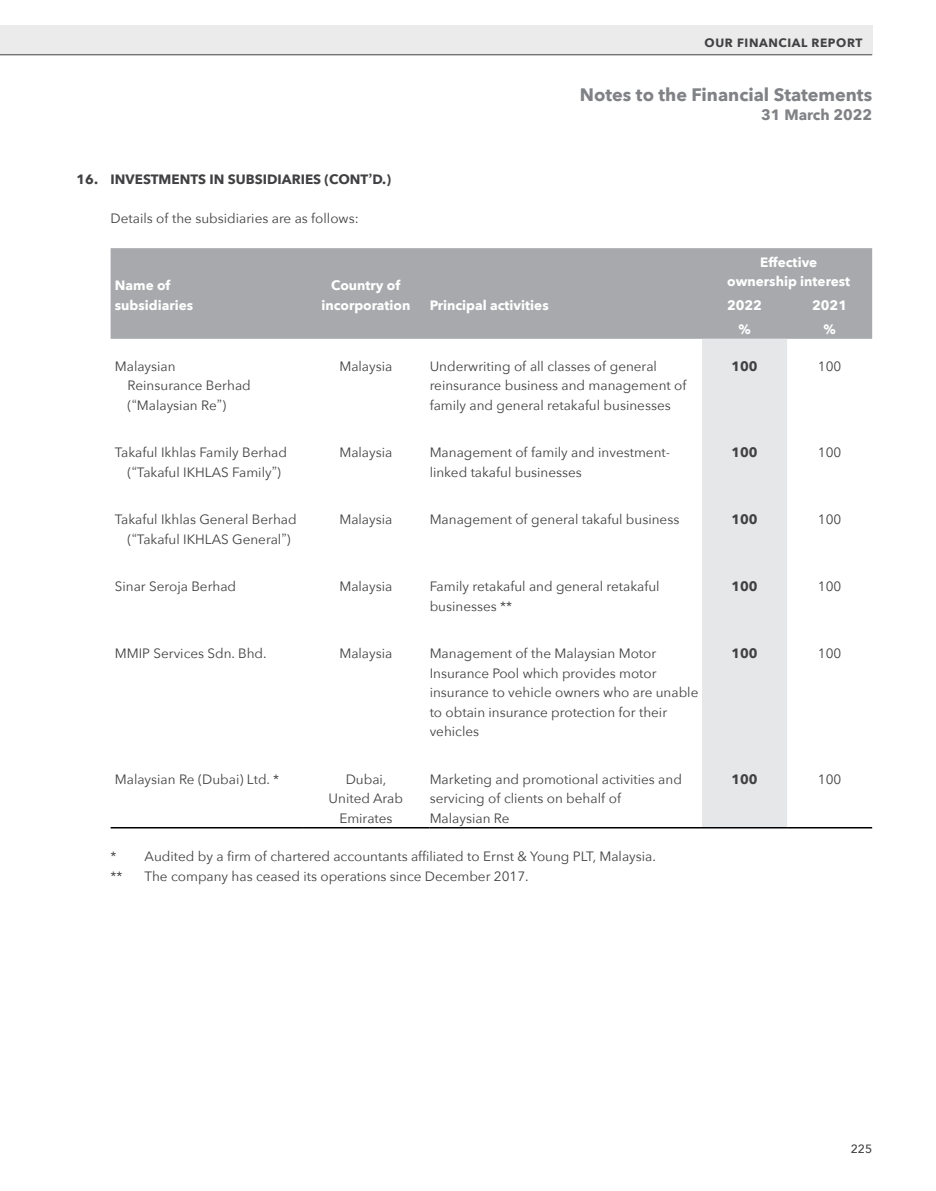
<style>
.page{position:relative;width:936px;height:1191px;background:#fff}
.page>*{position:absolute;margin:0;border:0;box-sizing:border-box;transform-origin:0 0}
.t1{font:700 18px "Avenir Next";color:#808285}
.t2{font:700 15px "Avenir Next";color:#808285}
.t3{font:13.5px/19.5px "Avenir Next";color:#414042}
.t4{font:700 13.5px/19.5px "Avenir Next";color:#fff;text-align:center}
.t5{font:700 13.5px "Avenir Next";color:#414042}
.t6{font:700 12px "Avenir Next";letter-spacing:.05em;color:#414042}
.t7{font:500 12px "Avenir Next";color:#414042}
.s1{font-family:"Caecilia LT Std"}
.s2{font-family:"Caecilia LT Std";font-weight:300}
</style>
<div class="page">
<div style="left:0;top:26px;width:872px;height:29px;background:#ebebec"></div>
<hr style="left:0;top:54px;width:872px;height:1px;background:#414042">
<div style="left:111px;top:248px;width:761px;height:91px;background:#a7a9ac"></div>
<div style="left:702px;top:339px;width:85px;height:488px;background:#e6e7e8"></div>
<hr style="left:111px;top:827px;width:191px;height:1px;background:#000">
<hr style="left:302px;top:827px;width:127px;height:1px;background:#000">
<hr style="left:429px;top:827px;width:273px;height:1px;background:#000">
<hr style="left:702px;top:827px;width:85px;height:1px;background:#000">
<hr style="left:787px;top:827px;width:85px;height:1px;background:#000">
<p class="t6" style="left:704px;top:32px;width:159px">OUR FINANCIAL REPORT</p>
<p class="t5" style="left:77px;top:167px;width:316px">16. INVESTMENTS IN SUBSIDIARIES (CONT<span class="s1">’</span>D.)</p>
<p class="t3" style="left:111px;top:208px;width:249px">Details of the subsidiaries are as follows:</p>
<p class="t4" style="left:115px;top:276px;width:80px;text-align:left">Name of subsidiaries</p>
<p class="t4" style="left:321px;top:276px;width:90px">Country of incorporation</p>
<p class="t4" style="left:429px;top:295px;width:120px">Principal activities</p>
<h1 class="t1" style="left:580px;top:79px;width:294px">Notes to the Financial Statements</h1>
<p class="t2" style="left:761px;top:102px;width:112px">31 March 2022</p>
<p class="t4" style="left:727px;top:252px;width:124px">Effective ownership interest</p>
<p class="t4" style="left:727px;top:295px;width:36px">2022</p>
<p class="t4" style="left:812px;top:295px;width:36px">2021</p>
<p class="t4" style="left:738px;top:319px;width:14px">%</p>
<p class="t4" style="left:823px;top:319px;width:14px">%</p>
<p class="t3" style="left:128px;top:356px;width:125px;text-indent:-13px">Malaysian<br>Reinsurance Berhad (<span class="s2">“</span>Malaysian Re<span class="s2">”</span>)</p>
<p class="t3" style="left:339px;top:356px;width:54px">Malaysia</p>
<p class="t3" style="left:429px;top:356px;width:258px">Underwriting of all classes of general reinsurance business and management of family and general retakaful businesses</p>
<p class="t5" style="left:731px;top:354px;width:28px">100</p>
<p class="t3" style="left:817px;top:356px;width:25px">100</p>
<p class="t3" style="left:115px;top:442px;width:174px;text-align:center">Takaful Ikhlas Family Berhad (<span class="s2">“</span>Takaful IKHLAS Family<span class="s2">”</span>)</p>
<p class="t3" style="left:339px;top:442px;width:54px">Malaysia</p>
<p class="t3" style="left:429px;top:442px;width:242px">Management of family and investment&shy;linked takaful businesses</p>
<p class="t5" style="left:731px;top:441px;width:28px">100</p>
<p class="t3" style="left:817px;top:442px;width:25px">100</p>
<p class="t3" style="left:115px;top:509px;width:183px;text-align:center">Takaful Ikhlas General Berhad (<span class="s2">“</span>Takaful IKHLAS General<span class="s2">”</span>)</p>
<p class="t3" style="left:339px;top:509px;width:54px">Malaysia</p>
<p class="t3" style="left:429px;top:509px;width:251px">Management of general takaful business</p>
<p class="t5" style="left:731px;top:508px;width:28px">100</p>
<p class="t3" style="left:817px;top:509px;width:25px">100</p>
<p class="t3" style="left:115px;top:576px;width:123px">Sinar Seroja Berhad</p>
<p class="t3" style="left:339px;top:576px;width:54px">Malaysia</p>
<p class="t3" style="left:429px;top:576px;width:231px">Family retakaful and general retakaful businesses **</p>
<p class="t5" style="left:731px;top:575px;width:28px">100</p>
<p class="t3" style="left:817px;top:576px;width:25px">100</p>
<p class="t3" style="left:115px;top:643px;width:153px">MMIP Services Sdn. Bhd.</p>
<p class="t3" style="left:339px;top:643px;width:54px">Malaysia</p>
<p class="t3" style="left:429px;top:643px;width:270px">Management of the Malaysian Motor<br>Insurance Pool which provides motor insurance to vehicle owners who are unable to obtain insurance protection for their vehicles</p>
<p class="t5" style="left:731px;top:641px;width:28px">100</p>
<p class="t3" style="left:817px;top:643px;width:25px">100</p>
<p class="t3" style="left:115px;top:768px;width:166px">Malaysian Re (Dubai) Ltd. *</p>
<p class="t3" style="left:328px;top:768px;width:76px;text-align:center">Dubai,<br>United Arab<br>Emirates</p>
<p class="t3" style="left:429px;top:768px;width:254px">Marketing and promotional activities and servicing of clients on behalf of<br>Malaysian Re</p>
<p class="t5" style="left:731px;top:767px;width:28px">100</p>
<p class="t3" style="left:817px;top:768px;width:25px">100</p>
<p class="t3" style="left:111px;top:846px;width:546px">* Audited by a firm of chartered accountants affiliated to Ernst &amp; Young PLT, Malaysia. **</p>
<p class="t3" style="left:145px;top:866px;width:385px">The company has ceased its operations since December 2017.</p>
<p class="t7" style="left:850px;top:1138px;width:23px">225</p>
</div>
